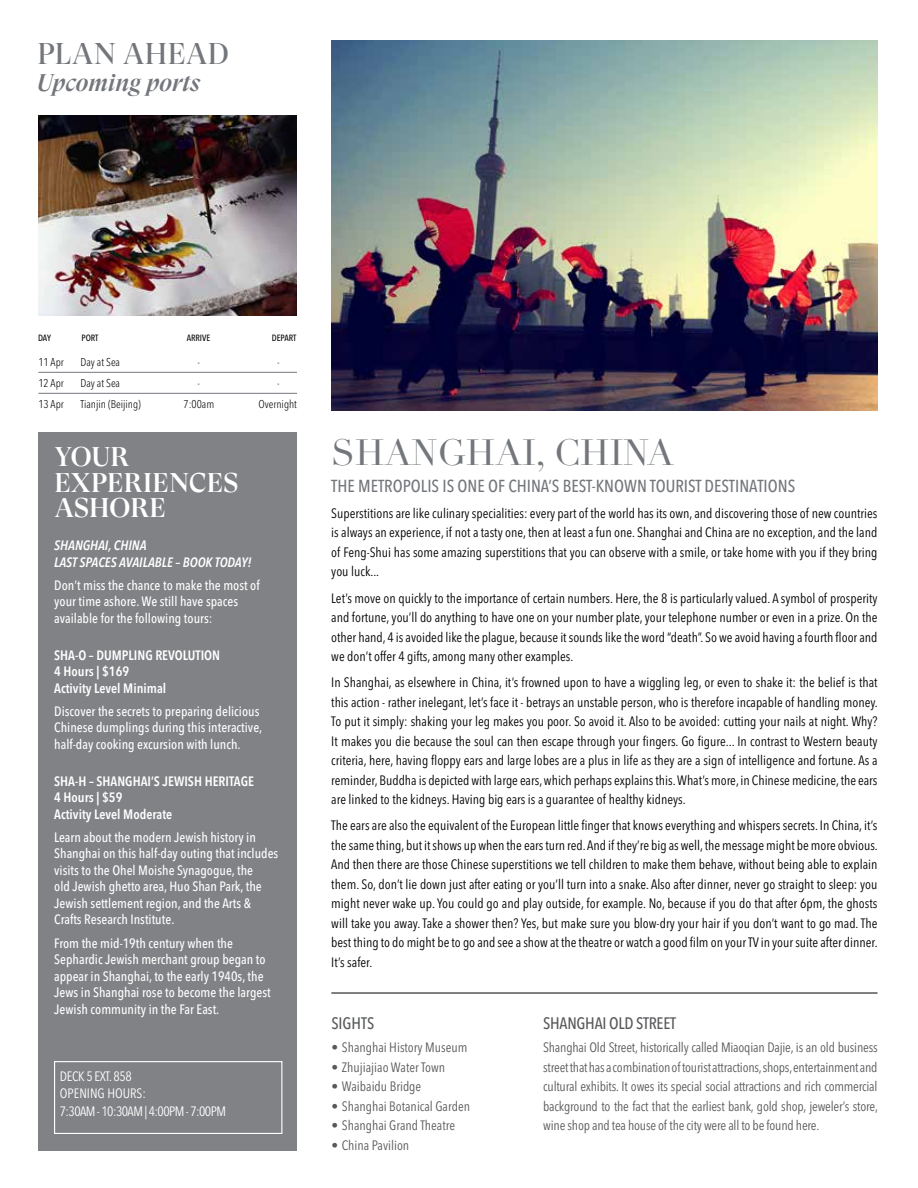
<style>
.page{position:relative;width:918px;height:1188px;background:#fff}
.page>*{position:absolute;margin:0;border:0;box-sizing:border-box;transform-origin:0 0}
.t1{font:36px "Didot LT Std";color:#73767b}
.t2{font:30px "GT Super Display";letter-spacing:.01em;color:#73767b}
.t3{font:500 27px/25.5px "GT Super Display";letter-spacing:.01em;color:#fff}
.t4{font:italic 500 24px "GT Super Display";color:#73767b}
.t5{font:500 condensed 17.25px "Avenir Next LT Pro";color:#73767b}
.t6{font:500 condensed 16.5px "Avenir Next LT Pro";letter-spacing:-.015em;color:#58595b}
.t7{font:condensed 13.5px/19.5px "Avenir Next LT Pro";color:#000;text-align:justify}
.t8{font:500 condensed 13.5px/16.5px "Avenir Next LT Pro";color:#fff}
.t9{font:condensed 13.5px/19.5px "Avenir Next LT Pro";color:#58595b;text-align:justify}
.t10{font:600 condensed 13.5px/16.5px "Avenir Next LT Pro";color:#fff}
.t11{font:condensed 13.5px/17.7px "Avenir Next LT Pro";letter-spacing:-.025em;color:#fff}
.t12{font:italic 600 condensed 13.5px/16.5px "Avenir Next LT Pro";color:#fff}
.t13{font:300 condensed 11.25px "Avenir Next LT Pro";color:#000}
.t14{font:500 condensed 9px "Avenir Next LT Pro";color:#000}
</style>
<div class="page">
<div style="left:38px;top:432px;width:259px;height:718px;background:#808285"></div>
<div style="left:54px;top:1061px;width:228px;height:73px;border:1px solid #fff"></div>
<hr style="left:38px;top:372px;width:259px;height:1px;background:#74777c">
<hr style="left:38px;top:393px;width:259px;height:1px;background:#74777c">
<hr style="left:331px;top:993px;width:547px;height:1px;background:#000">
<img style="left:38px;top:116px;width:259px;height:199px">
<img style="left:331px;top:40px;width:546px;height:370px">
<h2 class="t2" style="left:37px;top:38px;width:193px">PLAN AHEAD</h2>
<h3 class="t4" style="left:37px;top:70px;width:164px">Upcoming ports</h3>
<p class="t14" style="left:38px;top:332px;width:14px">DAY</p>
<p class="t14" style="left:81px;top:332px;width:19px">PORT</p>
<p class="t14" style="left:187px;top:332px;width:25px">ARRIVE</p>
<p class="t14" style="left:272px;top:332px;width:26px">DEPART</p>
<p class="t13" style="left:38px;top:355px;width:27px">11 Apr</p>
<p class="t13" style="left:80px;top:355px;width:41px">Day at Sea</p>
<p class="t13" style="left:198px;top:355px;width:4px">-</p>
<p class="t13" style="left:277px;top:355px;width:4px">-</p>
<p class="t13" style="left:38px;top:376px;width:27px">12 Apr</p>
<p class="t13" style="left:80px;top:376px;width:41px">Day at Sea</p>
<p class="t13" style="left:198px;top:376px;width:4px">-</p>
<p class="t13" style="left:277px;top:376px;width:4px">-</p>
<p class="t13" style="left:38px;top:397px;width:27px">13 Apr</p>
<p class="t13" style="left:80px;top:397px;width:62px">Tianjin (Beijing)</p>
<p class="t13" style="left:184px;top:397px;width:32px">7:00am</p>
<p class="t13" style="left:259px;top:397px;width:40px">Overnight</p>
<h3 class="t3" style="left:54px;top:445px;width:185px">YOUR<br>EXPERIENCES<br>ASHORE</h3>
<p class="t12" style="left:54px;top:537px;width:199px">SHANGHAI, CHINA<br>LAST SPACES AVAILABLE – BOOK TODAY!</p>
<p class="t8" style="left:54px;top:577px;width:207px">Don’t miss the chance to make the most of your time ashore. We still have spaces available for the following tours:</p>
<p class="t10" style="left:54px;top:647px;width:167px">SHA-O – DUMPLING REVOLUTION<br>4 Hours | $169<br>Activity Level Minimal</p>
<p class="t8" style="left:54px;top:703px;width:210px">Discover the secrets to preparing delicious<br>Chinese dumplings during this interactive, half-day cooking excursion with lunch.</p>
<p class="t10" style="left:54px;top:773px;width:201px">SHA-H – SHANGHAI’S JEWISH HERITAGE<br>4 Hours | $59<br>Activity Level Moderate</p>
<p class="t8" style="left:54px;top:829px;width:226px">Learn about the modern Jewish history in Shanghai on this half-day outing that includes visits to the Ohel Moishe Synagogue, the<br>old Jewish ghetto area, Huo Shan Park, the Jewish settlement region, and the Arts &amp; Crafts Research Institute.</p>
<p class="t8" style="left:54px;top:935px;width:218px">From the mid-19th century when the Sephardic Jewish merchant group began to appear in Shanghai, to the early 1940s, the Jews in Shanghai rose to become the largest Jewish community in the Far East.</p>
<p class="t11" style="left:60px;top:1067px;width:168px">DECK 5 EXT. 858<br>OPENING HOURS:<br>7:30AM - 10:30AM | 4:00PM - 7:00PM</p>
<h1 class="t1" style="left:331px;top:431px;width:344px">SHANGHAI, CHINA</h1>
<p class="t5" style="left:331px;top:475px;width:465px">THE METROPOLIS IS ONE OF CHINA’S BEST-KNOWN TOURIST DESTINATIONS</p>
<p class="t7" style="left:331px;top:503px;width:548px">Superstitions are like culinary specialities: every part of the world has its own, and discovering those of new countries is always an experience, if not a tasty one, then at least a fun one. Shanghai and China are no exception, and the land of Feng-Shui has some amazing superstitions that you can observe with a smile, or take home with you if they bring you luck...</p>
<p class="t7" style="left:331px;top:588px;width:548px">Let’s move on quickly to the importance of certain numbers. Here, the 8 is particularly valued. A symbol of prosperity and fortune, you’ll do anything to have one on your number plate, your telephone number or even in a prize. On the other hand, 4 is avoided like the plague, because it sounds like the word “death”. So we avoid having a fourth floor and we don’t offer 4 gifts, among many other examples.</p>
<p class="t7" style="left:331px;top:673px;width:548px">In Shanghai, as elsewhere in China, it’s frowned upon to have a wiggling leg, or even to shake it: the belief is that this action - rather inelegant, let’s face it - betrays an unstable person, who is therefore incapable of handling money.<br>To put it simply: shaking your leg makes you poor. So avoid it. Also to be avoided: cutting your nails at night. Why?<br>It makes you die because the soul can then escape through your fingers. Go figure... In contrast to Western beauty criteria, here, having floppy ears and large lobes are a plus in life as they are a sign of intelligence and fortune. As a reminder, Buddha is depicted with large ears, which perhaps explains this. What’s more, in Chinese medicine, the ears are linked to the kidneys. Having big ears is a guarantee of healthy kidneys.</p>
<p class="t7" style="left:331px;top:816px;width:548px">The ears are also the equivalent of the European little finger that knows everything and whispers secrets. In China, it’s the same thing, but it shows up when the ears turn red. And if they’re big as well, the message might be more obvious.<br>And then there are those Chinese superstitions we tell children to make them behave, without being able to explain them. So, don’t lie down just after eating or you’ll turn into a snake. Also after dinner, never go straight to sleep: you might never wake up. You could go and play outside, for example. No, because if you do that after 6pm, the ghosts will take you away. Take a shower then? Yes, but make sure you blow-dry your hair if you don’t want to go mad. The best thing to do might be to go and see a show at the theatre or watch a good film on your TV in your suite after dinner.<br>It’s safer.</p>
<p class="t6" style="left:331px;top:1014px;width:45px">SIGHTS</p>
<p class="t9" style="left:331px;top:1038px;width:138px">• Shanghai History Museum</p>
<p class="t9" style="left:331px;top:1057px;width:115px">• Zhujiajiao Water Town</p>
<p class="t9" style="left:331px;top:1077px;width:91px">• Waibaidu Bridge</p>
<p class="t9" style="left:331px;top:1096px;width:140px">• Shanghai Botanical Garden</p>
<p class="t9" style="left:331px;top:1116px;width:125px">• Shanghai Grand Theatre</p>
<p class="t9" style="left:331px;top:1135px;width:79px">• China Pavilion</p>
<p class="t6" style="left:543px;top:1014px;width:134px">SHANGHAI OLD STREET</p>
<p class="t9" style="left:543px;top:1038px;width:336px">Shanghai Old Street, historically called Miaoqian Dajie, is an old business street that has a combination of tourist attractions, shops, entertainment and cultural exhibits. It owes its special social attractions and rich commercial background to the fact that the earliest bank, gold shop, jeweler’s store, wine shop and tea house of the city were all to be found here.</p>
</div>
